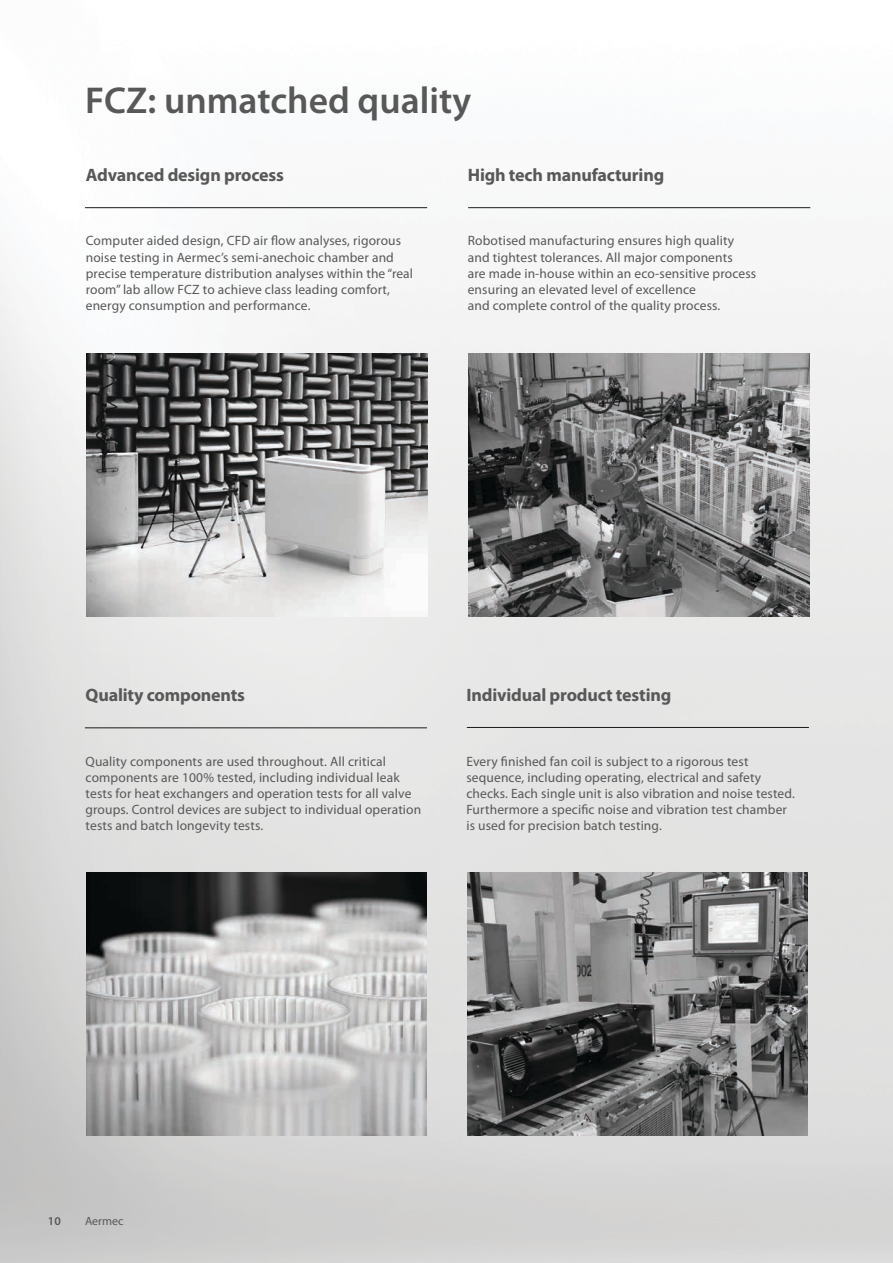
<style>
.page{position:relative;width:893px;height:1263px;background:#fff}
.page>*{position:absolute;margin:0;border:0;box-sizing:border-box;transform-origin:0 0}
.t1{font:600 37.5px "Myriad Pro";color:#585858}
.t2{font:700 18px "Myriad Pro";letter-spacing:-.01em;color:#585858}
.t3{font:13.5px/16.2px "Myriad Pro";letter-spacing:.01em;color:#585858}
.t4{font:12px "Myriad Pro";color:#585858}
.t5{font:600 12px "Myriad Pro";color:#585858}
</style>
<div class="page">
<img style="left:0;top:207px;width:893px;height:1056px">
<hr style="left:85px;top:727px;width:342px;height:1px;background:#1c1c1b">
<hr style="left:467px;top:727px;width:342px;height:1px;background:#1c1c1b">
<img style="left:86px;top:873px;width:341px;height:262px">
<hr style="left:85px;top:207px;width:342px;height:1px;background:#1c1c1b">
<hr style="left:468px;top:207px;width:342px;height:1px;background:#1c1c1b">
<img style="left:86px;top:353px;width:341px;height:263px">
<img style="left:468px;top:353px;width:341px;height:263px">
<img style="left:467px;top:873px;width:341px;height:262px">
<h1 class="t1" style="left:85px;top:77px;width:388px">FCZ: unmatched quality</h1>
<h2 class="t2" style="left:86px;top:163px;width:200px">Advanced design process</h2>
<h2 class="t2" style="left:468px;top:163px;width:198px">High tech manufacturing</h2>
<p class="t3" style="left:86px;top:233px;width:329px">Computer aided design, CFD air flow analyses, rigorous noise testing in Aermec’s semi-anechoic chamber and precise temperature distribution analyses within the “real room” lab allow FCZ to achieve class leading comfort, energy consumption and performance.</p>
<p class="t3" style="left:468px;top:233px;width:290px">Robotised manufacturing ensures high quality and tightest tolerances. All major components<br>are made in-house within an eco-sensitive process ensuring an elevated level of excellence<br>and complete control of the quality process.</p>
<h2 class="t2" style="left:86px;top:683px;width:161px">Quality components</h2>
<h2 class="t2" style="left:466px;top:683px;width:206px">Individual product testing</h2>
<p class="t3" style="left:86px;top:753px;width:337px">Quality components are used throughout. All critical components are 100% tested, including individual leak tests for heat exchangers and operation tests for all valve groups. Control devices are subject to individual operation tests and batch longevity tests.</p>
<p class="t3" style="left:466px;top:753px;width:330px">Every finished fan coil is subject to a rigorous test sequence, including operating, electrical and safety checks. Each single unit is also vibration and noise tested.<br>Furthermore a specific noise and vibration test chamber is used for precision batch testing.</p>
<p class="t5" style="left:48px;top:1213px;width:14px">10</p>
<p class="t4" style="left:85px;top:1213px;width:40px">Aermec</p>
</div>
